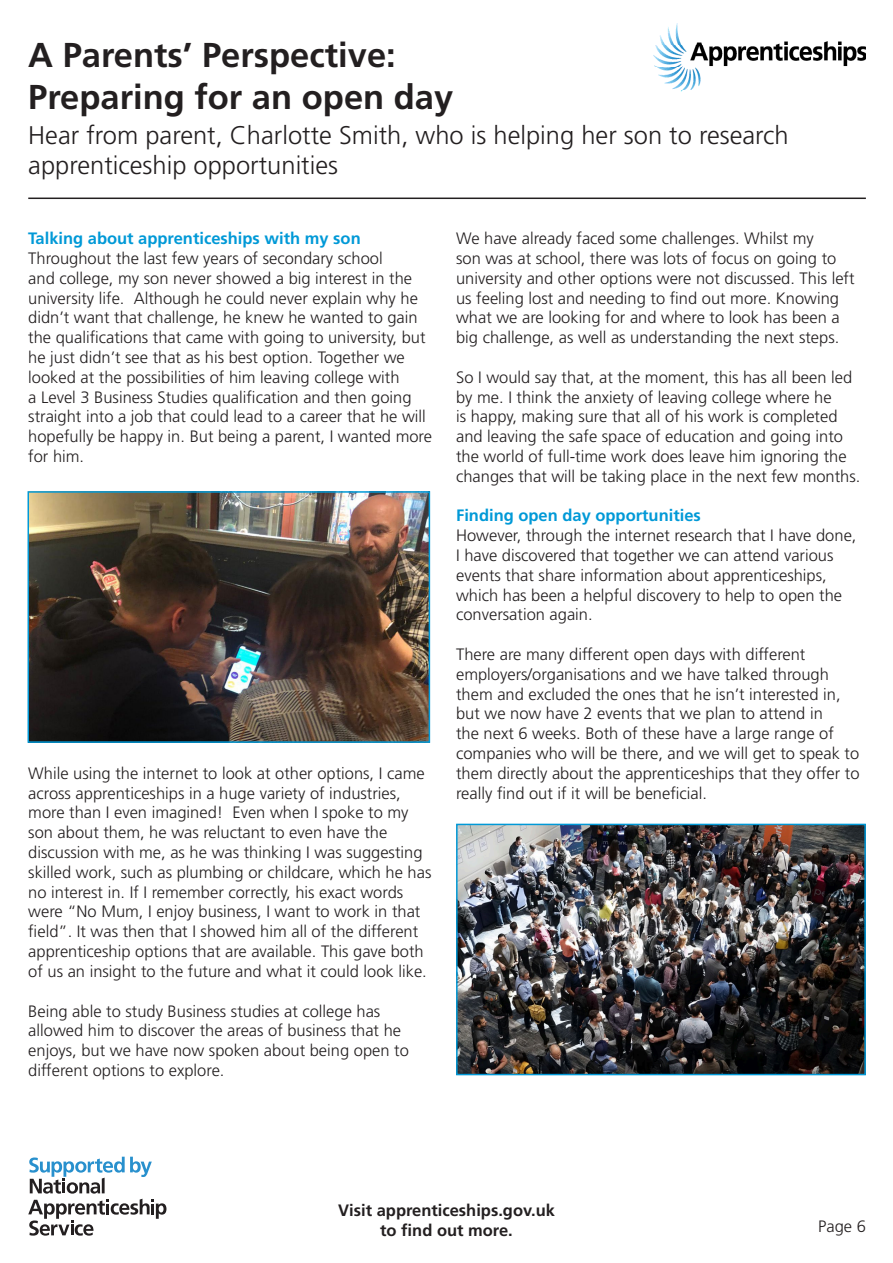
<style>
.page{position:relative;width:893px;height:1263px;background:#fff}
.page>*{position:absolute;margin:0;border:0;box-sizing:border-box;transform-origin:0 0}
.t1{font:700 34.5px/41.4px "Frutiger";color:#231f20}
.t2{font:300 25.5px/30.6px "Frutiger";color:#231f20}
.t3{font:300 16.5px/19.8px "Frutiger";color:#231f20}
.t4{font:700 16.5px "Frutiger";color:#0199d7}
.t5{font:700 16.5px/19.8px "Frutiger";color:#231f20;text-align:center}
</style>
<div class="page">
<img style="left:653px;top:23px;width:213px;height:69px">
<svg style="left:28px;top:1199px;width:138px;height:36px"></svg>
<svg style="left:29px;top:1157px;width:123px;height:36px"></svg>
<hr style="left:28px;top:198px;width:838px;height:1px;background:#231f20">
<img style="left:31px;top:494px;width:396px;height:246px">
<div style="left:28px;top:491px;width:402px;height:252px;border:2px solid #0199d7"></div>
<img style="left:459px;top:827px;width:404px;height:245px">
<div style="left:456px;top:824px;width:410px;height:251px;border:2px solid #0199d7"></div>
<h1 class="t1" style="left:28px;top:35px;width:427px">A Parents’ Perspective:<br>Preparing for an open day</h1>
<h2 class="t2" style="left:28px;top:119px;width:762px">Hear from parent, Charlotte Smith, who is helping her son to research apprenticeship opportunities</h2>
<p class="t4" style="left:28px;top:229px;width:334px">Talking about apprenticeships with my son</p>
<p class="t3" style="left:28px;top:248px;width:405px">Throughout the last few years of secondary school<br>and college, my son never showed a big interest in the university life. Although he could never explain why he didn’t want that challenge, he knew he wanted to gain the qualifications that came with going to university, but he just didn’t see that as his best option. Together we looked at the possibilities of him leaving college with<br>a Level 3 Business Studies qualification and then going straight into a job that could lead to a career that he will hopefully be happy in. But being a parent, I wanted more for him.</p>
<p class="t3" style="left:28px;top:763px;width:405px">While using the internet to look at other options, I came across apprenticeships in a huge variety of industries, more than I even imagined! Even when I spoke to my son about them, he was reluctant to even have the discussion with me, as he was thinking I was suggesting skilled work, such as plumbing or childcare, which he has no interest in. If I remember correctly, his exact words were “No Mum, I enjoy business, I want to work in that field”. It was then that I showed him all of the different apprenticeship options that are available. This gave both of us an insight to the future and what it could look like.</p>
<p class="t3" style="left:28px;top:1001px;width:382px">Being able to study Business studies at college has allowed him to discover the areas of business that he enjoys, but we have now spoken about being open to different options to explore.</p>
<p class="t3" style="left:456px;top:229px;width:400px">We have already faced some challenges. Whilst my<br>son was at school, there was lots of focus on going to university and other options were not discussed. This left us feeling lost and needing to find out more. Knowing what we are looking for and where to look has been a big challenge, as well as understanding the next steps.</p>
<p class="t3" style="left:456px;top:367px;width:406px">So I would say that, at the moment, this has all been led by me. I think the anxiety of leaving college where he<br>is happy, making sure that all of his work is completed and leaving the safe space of education and going into the world of full-time work does leave him ignoring the changes that will be taking place in the next few months.</p>
<p class="t4" style="left:456px;top:506px;width:246px">Finding open day opportunities</p>
<p class="t3" style="left:456px;top:526px;width:402px">However, through the internet research that I have done, I have discovered that together we can attend various events that share information about apprenticeships, which has been a helpful discovery to help to open the conversation again.</p>
<p class="t3" style="left:456px;top:644px;width:405px">There are many different open days with different employers/organisations and we have talked through them and excluded the ones that he isn’t interested in, but we now have 2 events that we plan to attend in<br>the next 6 weeks. Both of these have a large range of companies who will be there, and we will get to speak to them directly about the apprenticeships that they offer to really find out if it will be beneficial.</p>
<p class="t5" style="left:338px;top:1200px;width:218px">Visit apprenticeships.gov.uk to find out more.</p>
<p class="t3" style="left:818px;top:1217px;width:49px">Page 6</p>
</div>
